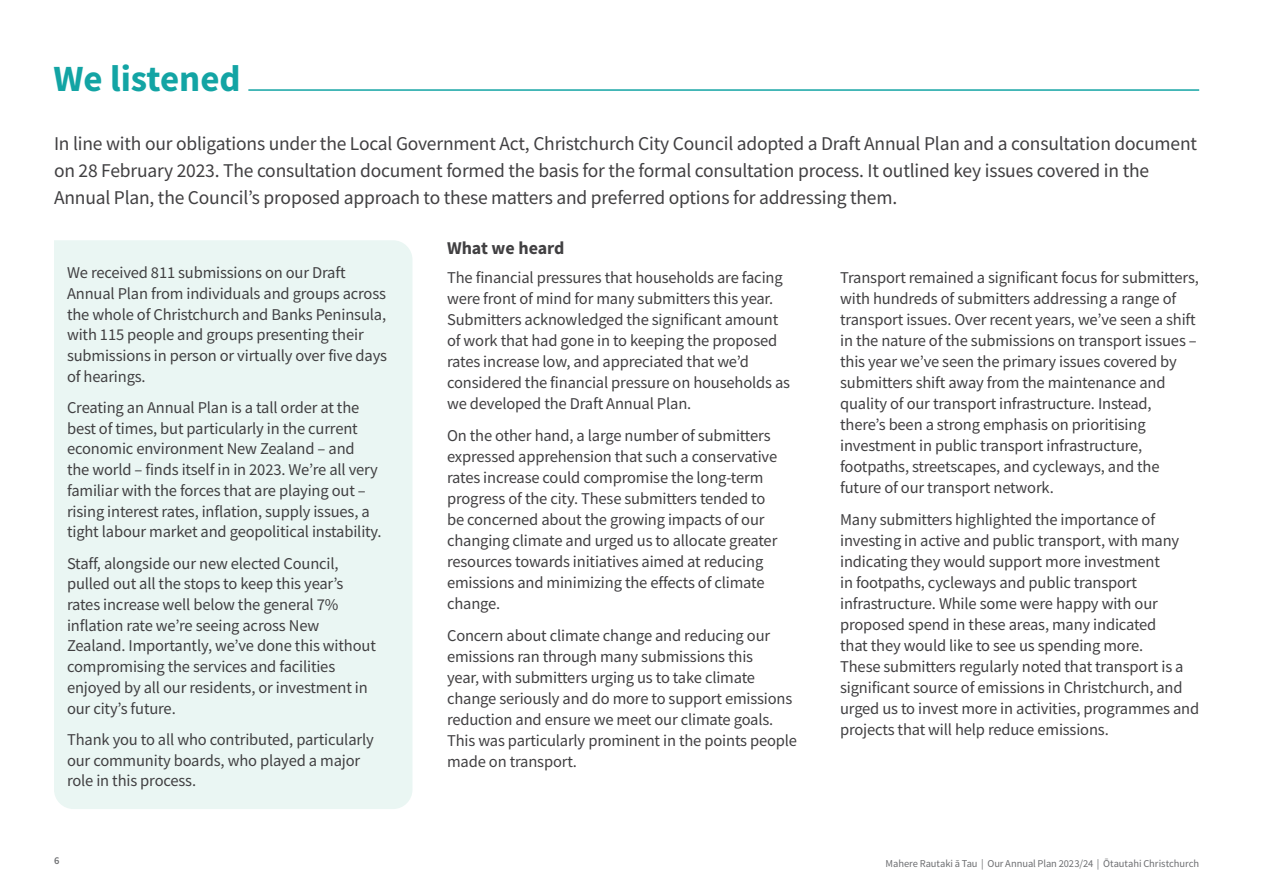
<style>
.page{position:relative;width:1263px;height:893px;background:#fff}
.page>*{position:absolute;margin:0;border:0;box-sizing:border-box;transform-origin:0 0}
.t1{font:700 36.9px "Source Sans Pro";color:#13a4a4}
.t2{font:19.5px/27px "Source Sans Pro";letter-spacing:-.01em;color:#414042}
.t3{font:700 18px "Source Sans Pro";letter-spacing:-.005em;color:#414042}
.t4{font:16.5px/21px "Source Sans Pro";letter-spacing:-.01em;color:#414042}
.t5{font:10.5px "Source Sans Pro";letter-spacing:-.005em;color:#6d6e71}
.t6{font:600 10.5px "Source Sans Pro";color:#6d6e71}
</style>
<div class="page">
<div style="left:54px;top:240px;width:358px;height:569px;background:#eaf6f3"></div>
<hr style="left:248px;top:89px;width:951px;height:2px;background:#13a4a4">
<h1 class="t1" style="left:54px;top:54px;width:189px">We listened</h1>
<p class="t2" style="left:54px;top:130px;width:1145px">In line with our obligations under the Local Government Act, Christchurch City Council adopted a Draft Annual Plan and a consultation document on 28 February 2023. The consultation document formed the basis for the formal consultation process. It outlined key issues covered in the<br>Annual Plan, the Council’s proposed approach to these matters and preferred options for addressing them.</p>
<p class="t4" style="left:67px;top:262px;width:322px">We received 811 submissions on our Draft Annual Plan from individuals and groups across the whole of Christchurch and Banks Peninsula, with 115 people and groups presenting their submissions in person or virtually over five days of hearings.</p>
<p class="t4" style="left:67px;top:397px;width:316px">Creating an Annual Plan is a tall order at the best of times, but particularly in the current economic environment New Zealand – and<br>the world – finds itself in in 2023. We’re all very familiar with the forces that are playing out – rising interest rates, inflation, supply issues, a tight labour market and geopolitical instability.</p>
<p class="t4" style="left:67px;top:553px;width:310px">Staff, alongside our new elected Council, pulled out all the stops to keep this year’s rates increase well below the general 7% inflation rate we’re seeing across New Zealand. Importantly, we’ve done this without compromising the services and facilities enjoyed by all our residents, or investment in our city’s future.</p>
<p class="t4" style="left:67px;top:729px;width:308px">Thank you to all who contributed, particularly our community boards, who played a major role in this process.</p>
<p class="t6" style="left:54px;top:854px;width:7px">6</p>
<p class="t3" style="left:447px;top:236px;width:119px">What we heard</p>
<p class="t4" style="left:447px;top:267px;width:345px">The financial pressures that households are facing were front of mind for many submitters this year.<br>Submitters acknowledged the significant amount of work that had gone in to keeping the proposed rates increase low, and appreciated that we’d considered the financial pressure on households as we developed the Draft Annual Plan.</p>
<p class="t4" style="left:447px;top:425px;width:332px">On the other hand, a large number of submitters expressed apprehension that such a conservative rates increase could compromise the long-term progress of the city. These submitters tended to be concerned about the growing impacts of our changing climate and urged us to allocate greater resources towards initiatives aimed at reducing emissions and minimizing the effects of climate change.</p>
<p class="t4" style="left:447px;top:624px;width:352px">Concern about climate change and reducing our emissions ran through many submissions this<br>year, with submitters urging us to take climate change seriously and do more to support emissions reduction and ensure we meet our climate goals.<br>This was particularly prominent in the points people made on transport.</p>
<p class="t4" style="left:840px;top:267px;width:360px">Transport remained a significant focus for submitters, with hundreds of submitters addressing a range of transport issues. Over recent years, we’ve seen a shift in the nature of the submissions on transport issues – this year we’ve seen the primary issues covered by submitters shift away from the maintenance and quality of our transport infrastructure. Instead, there’s been a strong emphasis on prioritising investment in public transport infrastructure, footpaths, streetscapes, and cycleways, and the future of our transport network.</p>
<p class="t4" style="left:840px;top:509px;width:360px">Many submitters highlighted the importance of investing in active and public transport, with many indicating they would support more investment<br>in footpaths, cycleways and public transport infrastructure. While some were happy with our proposed spend in these areas, many indicated<br>that they would like to see us spending more.<br>These submitters regularly noted that transport is a significant source of emissions in Christchurch, and urged us to invest more in activities, programmes and projects that will help reduce emissions.</p>
<p class="t5" style="left:885px;top:857px;width:315px">Mahere Rautaki ā Tau | Our Annual Plan 2023/24 | Ōtautahi Christchurch</p>
</div>
